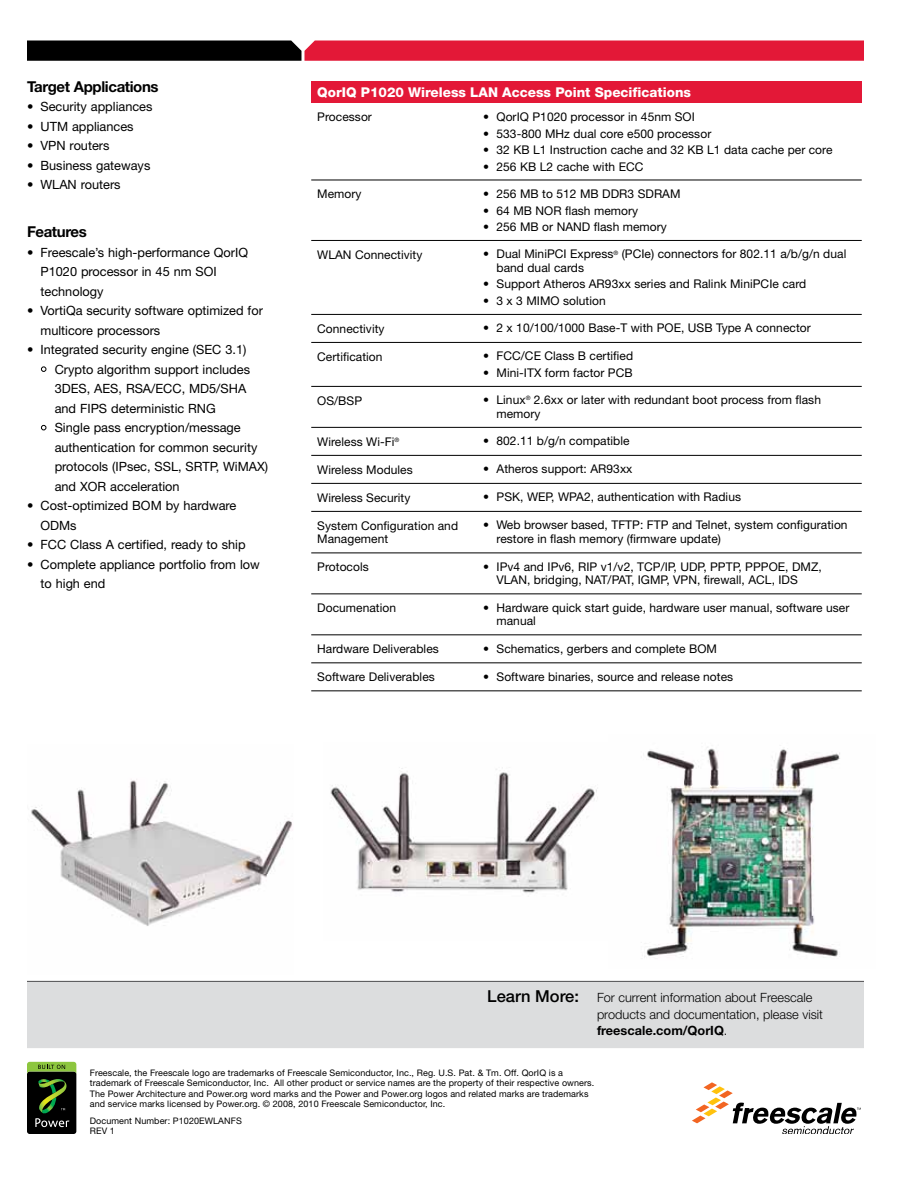
<style>
.page{position:relative;width:918px;height:1188px;background:#fff}
.page>*{position:absolute;margin:0;border:0;box-sizing:border-box;transform-origin:0 0}
.t1{font:700 15px "Helvetica Neue LT Pro";letter-spacing:-.025em;color:#000}
.t2{font:800 13.5px "Helvetica Neue LT Pro";color:#fff}
.t3{font:12.75px/19.5px "Helvetica Neue LT Pro";color:#000}
.t4{font:300 12.75px/16.5px "Helvetica Neue LT Pro";color:#000}
.t5{font:12px/13.5px "Helvetica Neue LT Pro";letter-spacing:.005em;color:#000}
.t6{font:9px/10.5px "Helvetica Neue LT Pro";letter-spacing:.01em;color:#000}
.s1{font-weight:500;font-size:16.5px}
.s2{font-weight:700}
</style>
<div class="page">
<svg style="left:692px;top:1082px;width:169px;height:52px"></svg>
<div style="left:27px;top:1071px;width:49px;height:63px;background:#000;border-radius:3px"></div>
<svg style="left:27px;top:1062px;width:49px;height:65px"></svg>
<div style="left:27px;top:982px;width:837px;height:66px;background:#dcddde"></div>
<hr style="left:27px;top:981px;width:267px;height:1px;background:#4d4d4f">
<svg style="left:294px;top:981px;width:18px;height:1px"></svg>
<hr style="left:312px;top:981px;width:267px;height:1px;background:#4d4d4f">
<svg style="left:579px;top:981px;width:18px;height:1px"></svg>
<hr style="left:597px;top:981px;width:267px;height:1px;background:#4d4d4f">
<svg style="left:41px;top:367px;width:5px;height:5px"></svg>
<svg style="left:41px;top:425px;width:5px;height:5px"></svg>
<svg style="left:27px;top:40px;width:837px;height:21px;background:#9d1a2e"></svg>
<div style="left:311px;top:81px;width:551px;height:22px;background:#e31837"></div>
<hr style="left:311px;top:240px;width:166px;height:1px;background:#000">
<hr style="left:477px;top:240px;width:385px;height:1px;background:#000">
<hr style="left:311px;top:386px;width:166px;height:1px;background:#000">
<hr style="left:477px;top:386px;width:385px;height:1px;background:#000">
<hr style="left:311px;top:427px;width:166px;height:1px;background:#000">
<hr style="left:477px;top:427px;width:385px;height:1px;background:#000">
<hr style="left:311px;top:455px;width:166px;height:1px;background:#000">
<hr style="left:477px;top:455px;width:385px;height:1px;background:#000">
<hr style="left:311px;top:483px;width:166px;height:1px;background:#000">
<hr style="left:477px;top:483px;width:385px;height:1px;background:#000">
<hr style="left:311px;top:511px;width:166px;height:1px;background:#000">
<hr style="left:477px;top:511px;width:385px;height:1px;background:#000">
<hr style="left:311px;top:553px;width:166px;height:1px;background:#000">
<hr style="left:477px;top:553px;width:385px;height:1px;background:#000">
<hr style="left:311px;top:593px;width:166px;height:1px;background:#000">
<hr style="left:477px;top:593px;width:385px;height:1px;background:#000">
<hr style="left:311px;top:634px;width:166px;height:1px;background:#000">
<hr style="left:477px;top:634px;width:385px;height:1px;background:#000">
<hr style="left:311px;top:180px;width:166px;height:1px;background:#000">
<hr style="left:477px;top:180px;width:385px;height:1px;background:#000">
<hr style="left:311px;top:314px;width:166px;height:1px;background:#000">
<hr style="left:477px;top:314px;width:385px;height:1px;background:#000">
<hr style="left:311px;top:342px;width:166px;height:1px;background:#000">
<hr style="left:477px;top:342px;width:385px;height:1px;background:#000">
<hr style="left:311px;top:662px;width:166px;height:1px;background:#000">
<hr style="left:477px;top:662px;width:385px;height:1px;background:#000">
<hr style="left:311px;top:690px;width:166px;height:1px;background:#000">
<hr style="left:477px;top:690px;width:385px;height:1px;background:#000">
<img style="left:330px;top:767px;width:267px;height:126px">
<img style="left:642px;top:747px;width:198px;height:211px">
<img style="left:31px;top:779px;width:261px;height:147px">
<p class="t1" style="left:27px;top:77px;width:133px">Target Applications</p>
<p class="t3" style="left:27px;top:97px;width:127px">• Security appliances</p>
<p class="t3" style="left:27px;top:116px;width:108px">• UTM appliances</p>
<p class="t3" style="left:27px;top:136px;width:84px">• VPN routers</p>
<p class="t3" style="left:27px;top:155px;width:125px">• Business gateways</p>
<p class="t3" style="left:27px;top:175px;width:95px">• WLAN routers</p>
<p class="t1" style="left:27px;top:222px;width:61px">Features</p>
<p class="t3" style="left:41px;top:242px;width:209px;text-indent:-14px">• Freescale’s high-performance QorIQ<br>P1020 processor in 45 nm SOI technology</p>
<p class="t3" style="left:41px;top:301px;width:224px;text-indent:-14px">• VortiQa security software optimized for multicore processors</p>
<p class="t3" style="left:55px;top:340px;width:215px;text-indent:-28px">• Integrated security engine (SEC 3.1)<br>Crypto algorithm support includes<br>3DES, AES, RSA/ECC, MD5/SHA and FIPS deterministic RNG<br>Single pass encryption/message authentication for common security protocols (IPsec, SSL, SRTP, WiMAX) and XOR acceleration</p>
<p class="t3" style="left:41px;top:496px;width:197px;text-indent:-14px">• Cost-optimized BOM by hardware<br>ODMs</p>
<p class="t3" style="left:27px;top:535px;width:220px">• FCC Class A certified, ready to ship</p>
<p class="t3" style="left:41px;top:554px;width:221px;text-indent:-14px">• Complete appliance portfolio from low to high end</p>
<p class="t2" style="left:317px;top:84px;width:375px">QorIQ P1020 Wireless LAN Access Point Specifications</p>
<p class="t5" style="left:317px;top:110px;width:56px">Processor</p>
<p class="t5" style="left:483px;top:110px;width:213px">• QorIQ P1020 processor in 45nm SOI</p>
<p class="t5" style="left:483px;top:126px;width:230px">• 533-800 MHz dual core e500 processor</p>
<p class="t5" style="left:483px;top:143px;width:351px">• 32 KB L1 Instruction cache and 32 KB L1 data cache per core</p>
<p class="t5" style="left:483px;top:159px;width:162px">• 256 KB L2 cache with ECC</p>
<p class="t5" style="left:317px;top:187px;width:46px">Memory</p>
<p class="t5" style="left:483px;top:187px;width:199px">• 256 MB to 512 MB DDR3 SDRAM</p>
<p class="t5" style="left:483px;top:203px;width:157px">• 64 MB NOR flash memory</p>
<p class="t5" style="left:483px;top:220px;width:185px">• 256 MB or NAND flash memory</p>
<p class="t5" style="left:317px;top:247px;width:107px">WLAN Connectivity</p>
<p class="t5" style="left:497px;top:247px;width:351px;text-indent:-13px">• Dual MiniPCI Express<sup>®</sup> (PCIe) connectors for 802.11 a/b/g/n dual band dual cards</p>
<p class="t5" style="left:483px;top:277px;width:325px">• Support Atheros AR93xx series and Ralink MiniPCIe card</p>
<p class="t5" style="left:483px;top:294px;width:124px">• 3 x 3 MIMO solution</p>
<p class="t5" style="left:317px;top:321px;width:69px">Connectivity</p>
<p class="t5" style="left:483px;top:321px;width:329px">• 2 x 10/100/1000 Base-T with POE, USB Type A connector</p>
<p class="t5" style="left:317px;top:349px;width:67px">Certification</p>
<p class="t5" style="left:483px;top:349px;width:152px">• FCC/CE Class B certified</p>
<p class="t5" style="left:483px;top:366px;width:151px">• Mini-ITX form factor PCB</p>
<p class="t5" style="left:317px;top:393px;width:46px">OS/BSP</p>
<p class="t5" style="left:497px;top:393px;width:326px;text-indent:-14px">• Linux<sup>®</sup> 2.6xx or later with redundant boot process from flash memory</p>
<p class="t5" style="left:317px;top:434px;width:84px">Wireless Wi-Fi<sup>®</sup></p>
<p class="t5" style="left:483px;top:434px;width:148px">• 802.11 b/g/n compatible</p>
<p class="t5" style="left:317px;top:462px;width:97px">Wireless Modules</p>
<p class="t5" style="left:483px;top:462px;width:151px">• Atheros support: AR93xx</p>
<p class="t5" style="left:317px;top:490px;width:95px">Wireless Security</p>
<p class="t5" style="left:483px;top:490px;width:260px">• PSK, WEP, WPA2, authentication with Radius</p>
<p class="t5" style="left:317px;top:518px;width:142px">System Configuration and<br>Management</p>
<p class="t5" style="left:497px;top:518px;width:353px;text-indent:-14px">• Web browser based, TFTP: FTP and Telnet, system configuration restore in flash memory (firmware update)</p>
<p class="t5" style="left:317px;top:560px;width:53px">Protocols</p>
<p class="t5" style="left:497px;top:560px;width:327px;text-indent:-14px">• IPv4 and IPv6, RIP v1/v2, TCP/IP, UDP, PPTP, PPPOE, DMZ,<br>VLAN, bridging, NAT/PAT, IGMP, VPN, firewall, ACL, IDS</p>
<p class="t5" style="left:317px;top:601px;width:80px">Documenation</p>
<p class="t5" style="left:497px;top:601px;width:354px;text-indent:-14px">• Hardware quick start guide, hardware user manual, software user manual</p>
<p class="t5" style="left:317px;top:642px;width:123px">Hardware Deliverables</p>
<p class="t5" style="left:483px;top:642px;width:236px">• Schematics, gerbers and complete BOM</p>
<p class="t5" style="left:317px;top:670px;width:119px">Software Deliverables</p>
<p class="t5" style="left:483px;top:670px;width:252px">• Software binaries, source and release notes</p>
<p class="t4" style="left:597px;top:989px;width:227px;text-indent:-110px"><span class="s1">Learn More:</span> For current information about Freescale products and documentation, please visit <span class="s2">freescale.com/QorIQ</span>.</p>
<p class="t6" style="left:90px;top:1067px;width:506px">Freescale, the Freescale logo are trademarks of Freescale Semiconductor, Inc., Reg. U.S. Pat. &amp; Tm. Off. QorIQ is a trademark of Freescale Semiconductor, Inc. All other product or service names are the property of their respective owners.<br>The Power Architecture and Power.org word marks and the Power and Power.org logos and related marks are trademarks and service marks licensed by Power.org. © 2008, 2010 Freescale Semiconductor, Inc.</p>
<p class="t6" style="left:90px;top:1115px;width:154px">Document Number: P1020EWLANFS<br>REV 1</p>
</div>
